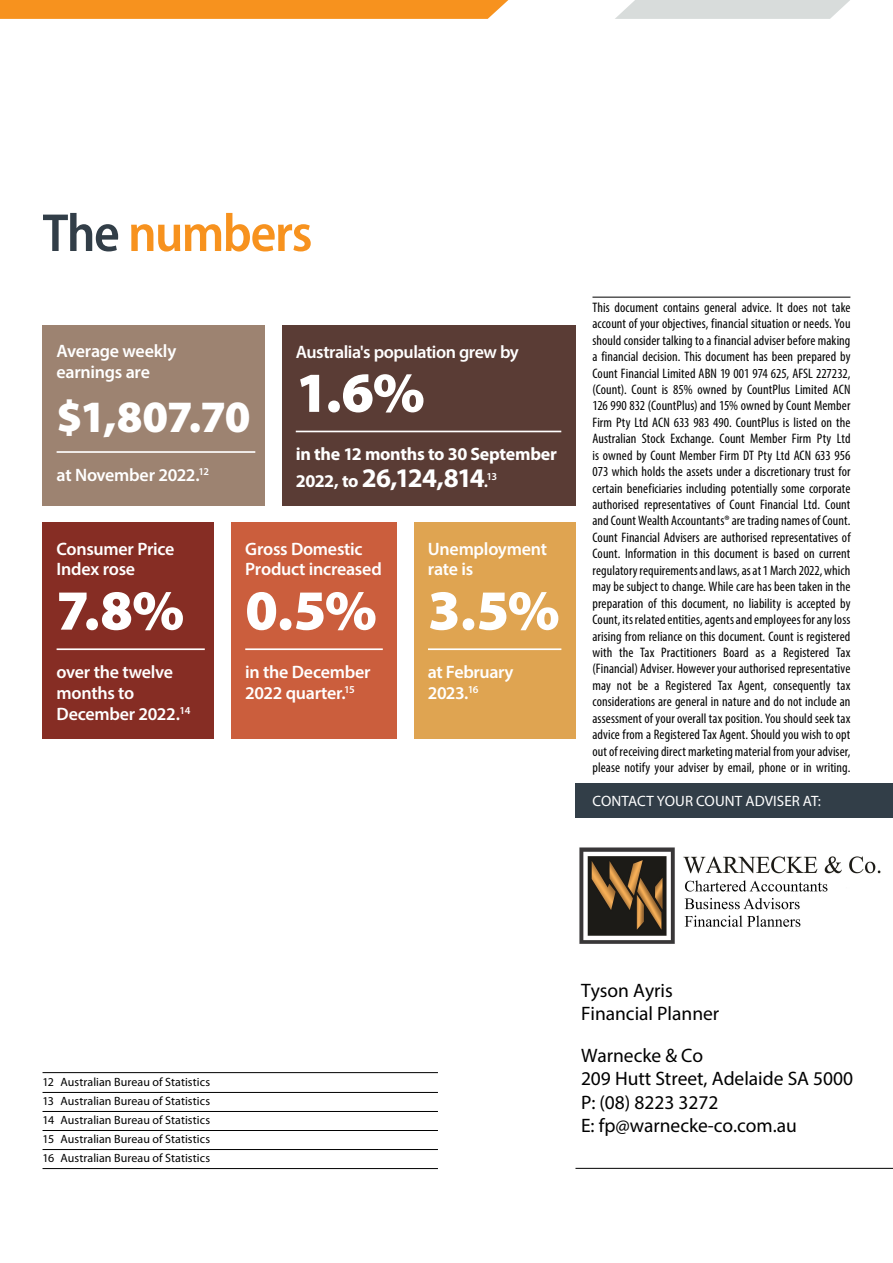
<style>
.page{position:relative;width:893px;height:1263px;background:#fff}
.page>*{position:absolute;margin:0;border:0;box-sizing:border-box;transform-origin:0 0}
.t1{font:900 57px "Myriad Pro";color:#fff}
.t2{font:600 semi-condensed 54px "Myriad Pro";letter-spacing:-.03em;color:#f7921e}
.t3{font:900 45px "Myriad Pro";color:#fff}
.t4{font:700 27px "Myriad Pro";letter-spacing:-.06em;color:#fff}
.t5{font:19.5px/23.4px "Myriad Pro";color:#000}
.t6{font:600 18px/20.7px "Myriad Pro";letter-spacing:-.015em;color:#fff}
.t7{font:700 18px "Myriad Pro";letter-spacing:-.015em;color:#fff}
.t8{font:15px "Myriad Pro";letter-spacing:.005em;color:#fff}
.t9{font:condensed 13.8px/16.5px "Myriad Pro";letter-spacing:.005em;color:#000;text-align:justify}
.t10{font:12px/19px "Myriad Pro";letter-spacing:.005em;color:#000;text-align:justify}
.s1{color:#323e48}
.s2{font-size:18px}
.s3{font-weight:600;font-size:18.15px}
</style>
<div class="page">
<svg style="left:0;top:0;width:509px;height:19px;background:#f79423"></svg>
<svg style="left:615px;top:0;width:235px;height:19px;background:#dbdfde"></svg>
<hr style="left:592px;top:297px;width:258px;height:1px;background:#000">
<div style="left:282px;top:325px;width:293px;height:180px;background:#5a3c35"></div>
<hr style="left:296px;top:431px;width:265px;height:1px;background:#fff">
<div style="left:43px;top:325px;width:222px;height:180px;background:#9d8371"></div>
<hr style="left:57px;top:451px;width:198px;height:2px;background:#fff">
<div style="left:43px;top:522px;width:171px;height:217px;background:#862d24"></div>
<hr style="left:57px;top:648px;width:148px;height:2px;background:#fff">
<div style="left:575px;top:783px;width:318px;height:34px;background:#323e48"></div>
<hr style="left:43px;top:1072px;width:395px;height:1px;background:#000">
<hr style="left:43px;top:1092px;width:395px;height:1px;background:#000">
<hr style="left:43px;top:1111px;width:395px;height:1px;background:#000">
<hr style="left:43px;top:1130px;width:395px;height:1px;background:#000">
<hr style="left:43px;top:1149px;width:395px;height:1px;background:#000">
<hr style="left:43px;top:1168px;width:395px;height:1px;background:#000">
<div style="left:231px;top:522px;width:166px;height:217px;background:#cb5e3d"></div>
<hr style="left:245px;top:648px;width:138px;height:2px;background:#fff">
<div style="left:414px;top:522px;width:161px;height:217px;background:#dfa451"></div>
<hr style="left:428px;top:648px;width:133px;height:2px;background:#fff">
<hr style="left:575px;top:1168px;width:318px;height:1px;background:#000">
<img style="left:579px;top:847px;width:302px;height:97px">
<h2 class="t2" style="left:43px;top:199px;width:271px"><span class="s1">The</span> numbers</h2>
<h3 class="t6" style="left:57px;top:340px;width:121px">Average weekly earnings are</h3>
<h3 class="t3" style="left:57px;top:387px;width:195px">$1,807.70</h3>
<h3 class="t6" style="left:57px;top:464px;width:154px">at November 2022.<sup>12</sup></h3>
<h3 class="t6" style="left:296px;top:341px;width:225px">Australia's population grew by</h3>
<h1 class="t1" style="left:296px;top:355px;width:131px">1.6%</h1>
<h3 class="t7" style="left:296px;top:442px;width:263px">in the 12 months to 30 September</h3>
<h3 class="t4" style="left:296px;top:460px;width:203px"><span class="s2">2022, to</span> 26,124,814<span class="s3">.</span><sup>13</sup></h3>
<h3 class="t6" style="left:57px;top:538px;width:119px">Consumer Price<br>Index rose</h3>
<h1 class="t1" style="left:57px;top:572px;width:129px">7.8%</h1>
<h3 class="t6" style="left:57px;top:662px;width:135px">over the twelve months to<br>December 2022.<sup>14</sup></h3>
<h3 class="t6" style="left:245px;top:538px;width:138px">Gross Domestic<br>Product increased</h3>
<h1 class="t1" style="left:245px;top:572px;width:133px">0.5%</h1>
<h3 class="t6" style="left:245px;top:662px;width:127px">in the December<br>2022 quarter.<sup>1</sup><sup>5</sup></h3>
<h3 class="t6" style="left:428px;top:538px;width:121px">Unemployment rate is</h3>
<h1 class="t1" style="left:428px;top:572px;width:133px">3.5%</h1>
<h3 class="t6" style="left:428px;top:662px;width:87px">at February<br>2023.<sup>16</sup></h3>
<p class="t9" style="left:592px;top:299px;width:259px">This document contains general advice. It does not take account of your objectives, financial situation or needs. You should consider talking to a financial adviser before making a financial decision. This document has been prepared by Count Financial Limited ABN 19 001 974 625, AFSL 227232, (Count). Count is 85% owned by CountPlus Limited ACN 126 990 832 (CountPlus) and 15% owned by Count Member Firm Pty Ltd ACN 633 983 490. CountPlus is listed on the Australian Stock Exchange. Count Member Firm Pty Ltd is owned by Count Member Firm DT Pty Ltd ACN 633 956<br>073 which holds the assets under a discretionary trust for certain beneficiaries including potentially some corporate authorised representatives of Count Financial Ltd. Count and Count Wealth Accountants® are trading names of Count.<br>Count Financial Advisers are authorised representatives of Count. Information in this document is based on current regulatory requirements and laws, as at 1 March 2022, which may be subject to change. While care has been taken in the preparation of this document, no liability is accepted by Count, its related entities, agents and employees for any loss arising from reliance on this document. Count is registered with the Tax Practitioners Board as a Registered Tax (Financial) Adviser. However your authorised representative may not be a Registered Tax Agent, consequently tax considerations are general in nature and do not include an assessment of your overall tax position. You should seek tax advice from a Registered Tax Agent. Should you wish to opt out of receiving direct marketing material from your adviser, please notify your adviser by email, phone or in writing.</p>
<p class="t8" style="left:593px;top:792px;width:230px">CONTACT YOUR COUNT ADVISER AT:</p>
<p class="t10" style="left:43px;top:1072px;width:169px">12 Australian Bureau of Statistics 13 Australian Bureau of Statistics 14 Australian Bureau of Statistics 15 Australian Bureau of Statistics 16 Australian Bureau of Statistics</p>
<h3 class="t5" style="left:581px;top:978px;width:140px">Tyson Ayris<br>Financial Planner</h3>
<h3 class="t5" style="left:581px;top:1043px;width:274px">Warnecke &amp; Co<br>209 Hutt Street, Adelaide SA 5000<br>P: (08) 8223 3272<br>E: fp@warnecke-co.com.au</h3>
</div>
